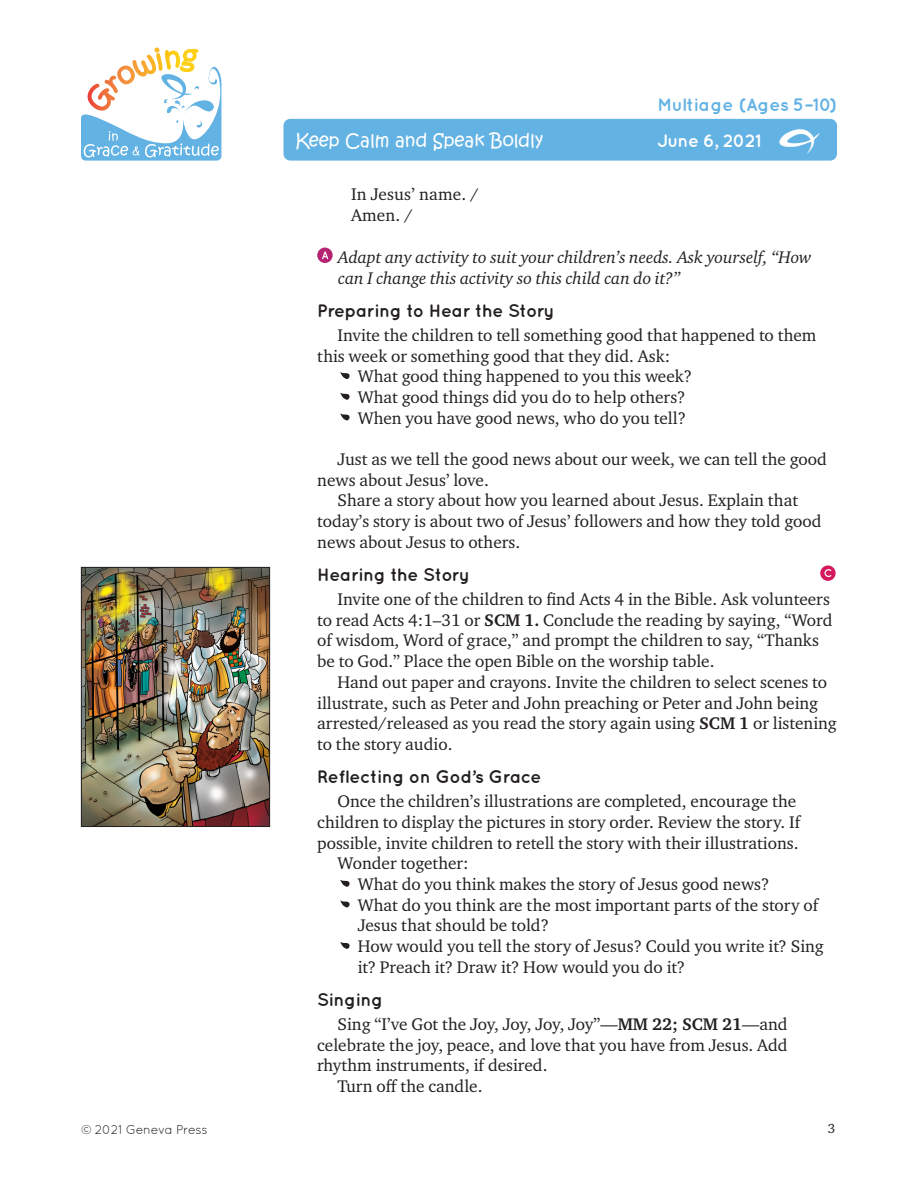
<style>
.page{position:relative;width:918px;height:1188px;background:#fff}
.page>*{position:absolute;margin:0;border:0;box-sizing:border-box;transform-origin:0 0}
.t1{font:69px "Growing Grace Gratitude";color:#231f20}
.t2{font:45px "Growing Grace Gratitude";color:#fff}
.t3{font:700 18px "Quicksand";letter-spacing:-.02em;color:#231f20}
.t4{font:18px "Kristen Normal ITC Std";color:#fff}
.t5{font:700 18px "Quicksand";color:#62b2e3}
.t6{font:700 18px "Quicksand";letter-spacing:-.03em;color:#fff}
.t7{font:17.25px/20.7px "Charter ITC Std";color:#231f20}
.t8{font:italic 17.25px/20.7px "Charter ITC Std";color:#231f20}
.t9{font:13.5px "Charter ITC Std";color:#231f20}
.t10{font:12.75px "Quicksand";letter-spacing:-.02em;color:#231f20}
.s1{font-weight:700}
</style>
<div class="page">
<svg style="left:81px;top:48px;width:140px;height:113px"></svg>
<img style="left:83px;top:569px;width:185px;height:256px">
<div style="left:81px;top:567px;width:189px;height:260px;border:1px solid #231f20"></div>
<div style="left:284px;top:119px;width:553px;height:42px;background:#62b2e3;border-radius:7px"></div>
<div style="left:317px;top:248px;width:16px;height:15px;background:#b52473;border-radius:50%"></div>
<svg style="left:322px;top:251px;width:6px;height:8px"></svg>
<svg style="left:820px;top:565px;width:16px;height:16px"></svg>
<svg style="left:824px;top:569px;width:7px;height:8px"></svg>
<p class="t5" style="left:658px;top:94px;width:181px">Multiage (Ages 5–10)</p>
<p class="t4" style="left:296px;top:129px;width:249px">Keep Calm and Speak Boldly</p>
<p class="t6" style="left:657px;top:130px;width:105px">June 6, 2021</p>
<h2 class="t2" style="left:779px;top:122px;width:42px">E</h2>
<p class="t7" style="left:351px;top:184px;width:129px">In Jesus’ name. /<br>Amen. /</p>
<p class="t8" style="left:338px;top:247px;width:475px">Adapt any activity to suit your children’s needs. Ask yourself, “How can I change this activity so this child can do it?”</p>
<p class="t3" style="left:317px;top:300px;width:239px">Preparing to Hear the Story</p>
<p class="t7" style="left:317px;top:324px;width:501px;text-indent:20px">Invite the children to tell something good that happened to them this week or something good that they did. Ask:</p>
<h1 class="t1" style="left:340px;top:350px;width:12px">Z</h1>
<p class="t7" style="left:358px;top:366px;width:336px">What good thing happened to you this week?</p>
<h1 class="t1" style="left:340px;top:370px;width:12px">Z</h1>
<p class="t7" style="left:358px;top:386px;width:329px">What good things did you do to help others?</p>
<h1 class="t1" style="left:340px;top:391px;width:12px">Z</h1>
<p class="t7" style="left:358px;top:407px;width:330px">When you have good news, who do you tell?</p>
<p class="t7" style="left:337px;top:449px;width:491px">Just as we tell the good news about our week, we can tell the good</p>
<p class="t7" style="left:317px;top:469px;width:173px">news about Jesus’ love.</p>
<p class="t7" style="left:337px;top:490px;width:462px">Share a story about how you learned about Jesus. Explain that</p>
<p class="t7" style="left:317px;top:511px;width:506px">today’s story is about two of Jesus’ followers and how they told good</p>
<p class="t7" style="left:317px;top:531px;width:205px">news about Jesus to others.</p>
<p class="t3" style="left:317px;top:564px;width:154px">Hearing the Story</p>
<p class="t7" style="left:317px;top:589px;width:517px;text-indent:20px">Invite one of the children to find Acts 4 in the Bible. Ask volunteers to read Acts 4:1–31 or <span class="s1">SCM 1.</span> Conclude the reading by saying, “Word of wisdom, Word of grace,” and prompt the children to say, “Thanks be to God.” Place the open Bible on the worship table.</p>
<p class="t7" style="left:317px;top:671px;width:521px;text-indent:20px">Hand out paper and crayons. Invite the children to select scenes to illustrate, such as Peter and John preaching or Peter and John being arrested/released as you read the story again using <span class="s1">SCM 1</span> or listening to the story audio.</p>
<p class="t3" style="left:317px;top:766px;width:226px">Reflecting on God’s Grace</p>
<p class="t7" style="left:337px;top:791px;width:460px">Once the children’s illustrations are completed, encourage the</p>
<p class="t7" style="left:317px;top:811px;width:485px">children to display the pictures in story order. Review the story. If</p>
<p class="t7" style="left:317px;top:832px;width:483px">possible, invite children to retell the story with their illustrations.</p>
<p class="t7" style="left:337px;top:853px;width:133px">Wonder together:</p>
<h1 class="t1" style="left:340px;top:857px;width:12px">Z</h1>
<p class="t7" style="left:358px;top:873px;width:413px">What do you think makes the story of Jesus good news?</p>
<h1 class="t1" style="left:340px;top:878px;width:12px">Z</h1>
<p class="t7" style="left:358px;top:894px;width:462px">What do you think are the most important parts of the story of<br>Jesus that should be told?</p>
<h1 class="t1" style="left:340px;top:920px;width:12px">Z</h1>
<p class="t7" style="left:358px;top:936px;width:468px">How would you tell the story of Jesus? Could you write it? Sing it? Preach it? Draw it? How would you do it?</p>
<p class="t3" style="left:317px;top:989px;width:67px">Singing</p>
<p class="t7" style="left:337px;top:1013px;width:452px">Sing “I’ve Got the Joy, Joy, Joy, Joy”—<span class="s1">MM 22; SCM 21</span>—and</p>
<p class="t7" style="left:317px;top:1034px;width:472px">celebrate the joy, peace, and love that you have from Jesus. Add</p>
<p class="t7" style="left:317px;top:1055px;width:232px">rhythm instruments, if desired.</p>
<p class="t7" style="left:337px;top:1076px;width:147px">Turn off the candle.</p>
<p class="t10" style="left:81px;top:1122px;width:128px">© 2021 Geneva Press</p>
<p class="t9" style="left:828px;top:1120px;width:9px">3</p>
</div>
